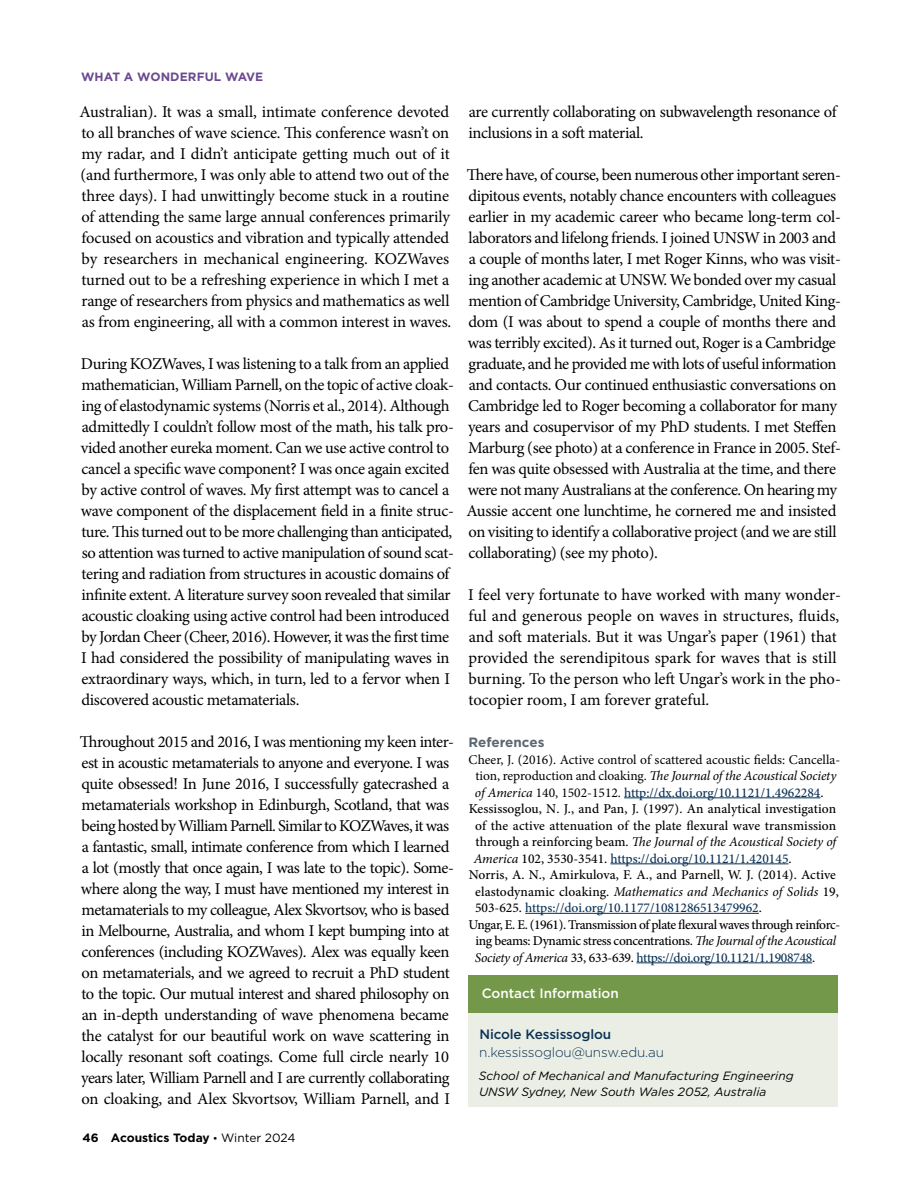
<style>
.page{position:relative;width:918px;height:1188px;background:#fff}
.page>*{position:absolute;margin:0;border:0;box-sizing:border-box;transform-origin:0 0}
.body{font:16.5px/21px "Minion Pro";letter-spacing:-.025em;color:#000}
.body-2{font:16.5px/21px "Minion Pro";color:#000}
.References{font:500 13.5px/16.5px "Minion Pro";letter-spacing:-.015em;color:#000}
.References-2{font:13.5px/16.5px "Minion Pro";color:#000}
.Author_name_and_email{font:300 13.5px "Gotham";letter-spacing:-.01em;color:#0a3255}
.Author_name_and_email-2{font:500 13.5px "Gotham";letter-spacing:-.01em;color:#0a3255}
.About_the_Authors_title{font:500 13.5px "Gotham";color:#fff}
.Heading_4{font:700 13.5px "Gotham";color:#5d6771}
.Author_address{font:italic 12px/16.5px "Gotham";color:#000}
.t1{font:700 12px "Gotham";color:#000}
.Running_page_title_-_SP{font:700 12px "Gotham";letter-spacing:.01em;color:#6b498f}
.s1{font-weight:400;font-size:10.5px}
.s2{font-weight:400}
.s3{font-style:italic}
.s4{font-weight:500;color:#0a3255}
.s5{font-weight:500}
.s6{font-weight:400;font-style:italic}
.s7{color:#0a3255}
</style>
<div class="page">
<hr style="left:624px;top:798px;width:196px;height:1px;background:#0a3255">
<hr style="left:610px;top:864px;width:179px;height:1px;background:#0a3255">
<hr style="left:525px;top:913px;width:234px;height:1px;background:#0a3255">
<hr style="left:636px;top:963px;width:176px;height:1px;background:#0a3255">
<div style="left:468px;top:1008px;width:369px;height:99px;background:#ebeee4"></div>
<div style="left:468px;top:976px;width:369px;height:37px;background:#739849"></div>
<p class="Running_page_title_-_SP" style="left:81px;top:68px;width:184px">WHAT A WONDERFUL WAVE</p>
<p class="body" style="left:80px;top:101px;width:373px">Australian). It was a small, intimate conference devoted to all branches of wave science. This conference wasn’t on my radar, and I didn’t anticipate getting much out of it (and furthermore, I was only able to attend two out of the three days). I had unwittingly become stuck in a routine of attending the same large annual conferences primarily focused on acoustics and vibration and typically attended by researchers in mechanical engineering. KOZWaves turned out to be a refreshing experience in which I met a range of researchers from physics and mathematics as well as from engineering, all with a common interest in waves.</p>
<p class="body" style="left:81px;top:353px;width:374px">During KOZWaves, I was listening to a talk from an applied mathematician, William Parnell, on the topic of active cloak&shy;ing of elastodynamic systems (Norris et al., 2014). Although admittedly I couldn’t follow most of the math, his talk pro&shy;vided another eureka moment. Can we use active control to cancel a specific wave component? I was once again excited by active control of waves. My first attempt was to cancel a wave component of the displacement field in a finite struc&shy;ture. This turned out to be more challenging than anticipated, so attention was turned to active manipulation of sound scat&shy;tering and radiation from structures in acoustic domains of infinite extent. A literature survey soon revealed that similar acoustic cloaking using active control had been introduced by Jordan Cheer (Cheer, 2016). However, it was the first time I had considered the possibility of manipulating waves in extraordinary ways, which, in turn, led to a fervor when I discovered acoustic metamaterials.</p>
<p class="body" style="left:80px;top:731px;width:375px">Throughout 2015 and 2016, I was mentioning my keen inter&shy;est in acoustic metamaterials to anyone and everyone. I was quite obsessed! In June 2016, I successfully gatecrashed a metamaterials workshop in Edinburgh, Scotland, that was being hosted by William Parnell. Similar to KOZWaves, it was a fantastic, small, intimate conference from which I learned a lot (mostly that once again, I was late to the topic). Some&shy;where along the way, I must have mentioned my interest in metamaterials to my colleague, Alex Skvortsov, who is based in Melbourne, Australia, and whom I kept bumping into at conferences (including KOZWaves). Alex was equally keen on metamaterials, and we agreed to recruit a PhD student to the topic. Our mutual interest and shared philosophy on an in-depth understanding of wave phenomena became the catalyst for our beautiful work on wave scattering in locally resonant soft coatings. Come full circle nearly 10 years later, William Parnell and I are currently collaborating on cloaking, and Alex Skvortsov, William Parnell, and I</p>
<p class="t1" style="left:83px;top:1130px;width:214px">46 Acoustics Today <span class="s1">•</span> <span class="s2">Winter 2024</span></p>
<p class="body" style="left:468px;top:101px;width:370px">are currently collaborating on subwavelength resonance of inclusions in a soft material.</p>
<p class="body" style="left:467px;top:164px;width:376px">There have, of course, been numerous other important seren&shy;dipitous events, notably chance encounters with colleagues earlier in my academic career who became long-term col&shy;laborators and lifelong friends. I joined UNSW in 2003 and a couple of months later, I met Roger Kinns, who was visit&shy;ing another academic at UNSW. We bonded over my casual mention of Cambridge University, Cambridge, United King&shy;dom (I was about to spend a couple of months there and was terribly excited). As it turned out, Roger is a Cambridge graduate, and he provided me with lots of useful information and contacts. Our continued enthusiastic conversations on Cambridge led to Roger becoming a collaborator for many years and cosupervisor of my PhD students. I met Steffen Marburg (see photo) at a conference in France in 2005. Stef&shy;fen was quite obsessed with Australia at the time, and there were not many Australians at the conference. On hearing my Aussie accent one lunchtime, he cornered me and insisted on visiting to identify a collaborative project (and we are still collaborating) (see my photo).</p>
<p class="body-2" style="left:468px;top:584px;width:374px">I feel very fortunate to have worked with many wonder&shy;ful and generous people on waves in structures, fluids, and soft materials. But it was Ungar’s paper (1961) that provided the serendipitous spark for waves that is still burning. To the person who left Ungar’s work in the pho&shy;tocopier room, I am forever grateful.</p>
<p class="Heading_4" style="left:469px;top:733px;width:77px">References</p>
<p class="References-2" style="left:475px;top:751px;width:367px;text-indent:-6px">Cheer, J. (2016). Active control of scattered acoustic fields: Cancella&shy;tion, reproduction and cloaking. <span class="s3">The Journal of the Acoustical Society of America</span> 140, 1502-1512. <span class="s4">http://dx.doi.org/10.1121/1.4962284</span><span class="s5">.</span></p>
<p class="References" style="left:474px;top:800px;width:364px;text-align:justify;text-indent:-5px">Kessissoglou, N. J., and Pan, J. (1997). An analytical investigation of the active attenuation of the plate flexural wave transmission through a reinforcing beam. <span class="s6">The Journal of the Acoustical Society of America</span> 102, 3530-3541. <span class="s7">https://doi.org/10.1121/1.420145</span>.</p>
<p class="References" style="left:475px;top:866px;width:365px;text-indent:-6px">Norris, A. N., Amirkulova, F. A., and Parnell, W. J. (2014). Active elastodynamic cloaking. <span class="s6">Mathematics and Mechanics of Solids</span> 19,<br>503-625. <span class="s7">https://doi.org/10.1177/1081286513479962</span>.</p>
<p class="References" style="left:475px;top:916px;width:367px;text-indent:-6px">Ungar, E. E. (1961). Transmission of plate flexural waves through reinforc&shy;ing beams: Dynamic stress concentrations. <span class="s6">The Journal of the Acoustical<br>Society of America</span> 33, 633-639. <span class="s7">https://doi.org/10.1121/1.1908748</span>.</p>
<p class="About_the_Authors_title" style="left:482px;top:985px;width:139px">Contact Information</p>
<p class="Author_name_and_email-2" style="left:480px;top:1025px;width:133px">Nicole Kessissoglou</p>
<p class="Author_name_and_email" style="left:479px;top:1043px;width:186px">n.kessissoglou@unsw.edu.au</p>
<p class="Author_address" style="left:479px;top:1067px;width:316px">School of Mechanical and Manufacturing Engineering<br>UNSW Sydney, New South Wales 2052, Australia</p>
</div>
